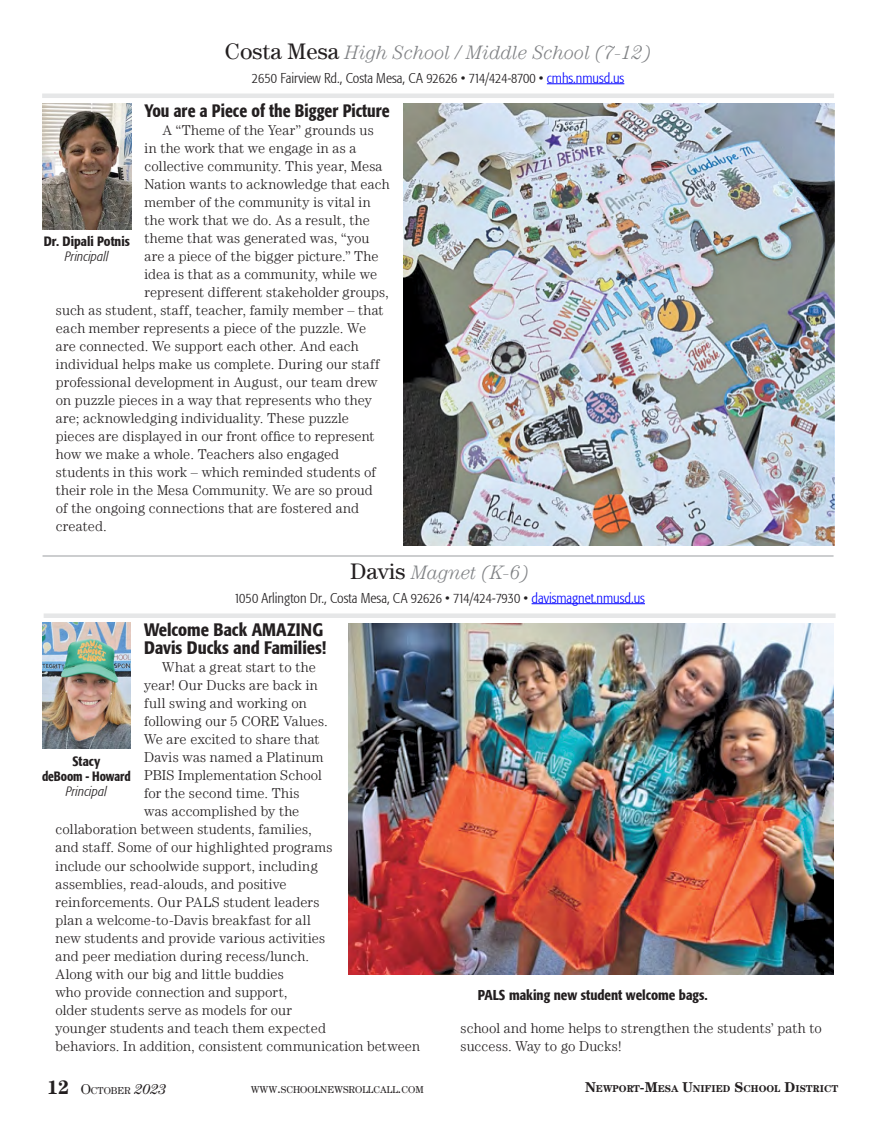
<style>
.page{position:relative;width:878px;height:1121px;background:#fff}
.page>*{position:absolute;margin:0;border:0;box-sizing:border-box;transform-origin:0 0}
.t1{font:italic 300 19.5px "Century LT";letter-spacing:-.005em;color:#808285}
.t2{font:500 condensed 18px/18px "Formata";color:#231f20}
.t3{font:500 condensed 18px "Formata";color:#231f20;scale:.95 1}
.t4{font:300 14.25px/18px "Century LT";letter-spacing:.01em;color:#231f20}
.t5{font:300 condensed 14.25px "Formata";color:#221f20}
.t6{font:500 condensed 14.25px "Formata";color:#231f20}
.t7{font:300 14.25px "Century LT";letter-spacing:.035em;color:#231f20}
.t8{font:500 condensed 13.5px/15px "Formata";color:#231f20;text-align:center}
.t9{font:italic 300 condensed 13.5px "Formata";letter-spacing:.005em;color:#231f20}
.t10{font:10.05px "Century LT";color:#231f20}
.t11{font:700 10.05px "Century LT";color:#231f20}
.s1{font-weight:400;font-style:normal;font-size:22.5px;color:#231f20}
.s2{color:#00f}
.s3{font-weight:700;font-size:19.5px}
.s4{font-size:14.25px}
.s5{font-style:italic;font-size:14.25px}
</style>
<div class="page">
<div style="left:42px;top:93px;width:792px;height:5px;background:#e6e7e8"></div>
<hr style="left:547px;top:83px;width:77px;height:1px;background:#00f">
<img style="left:43px;top:103px;width:88px;height:126px">
<div style="left:44px;top:613px;width:791px;height:5px;background:#e6e7e8"></div>
<hr style="left:531px;top:603px;width:114px;height:1px;background:#00f">
<img style="left:42px;top:623px;width:89px;height:126px">
<img style="left:404px;top:103px;width:430px;height:443px">
<img style="left:349px;top:624px;width:484px;height:351px">
<hr style="left:43px;top:555px;width:790px;height:1px;background:#bcbec0">
<h1 class="t1" style="left:225px;top:41px;width:428px"><span class="s1">Costa Mesa</span> High School / Middle School (7-12)</h1>
<p class="t5" style="left:252px;top:69px;width:374px">2650 Fairview Rd., Costa Mesa, CA 92626 • 714/424-8700 • <span class="s2">cmhs.nmusd.us</span></p>
<p class="t3" style="left:144px;top:99px;width:259px">You are a Piece of the Bigger Picture</p>
<p class="t4" style="left:162px;top:120px;width:213px">A “Theme of the Year” grounds us</p>
<p class="t4" style="left:144px;top:138px;width:213px">in the work that we engage in as a</p>
<p class="t4" style="left:144px;top:156px;width:239px">collective community. This year, Mesa</p>
<p class="t4" style="left:144px;top:174px;width:247px">Nation wants to acknowledge that each</p>
<p class="t4" style="left:144px;top:192px;width:227px">member of the community is vital in</p>
<p class="t4" style="left:144px;top:210px;width:227px">the work that we do. As a result, the</p>
<p class="t4" style="left:144px;top:228px;width:226px">theme that was generated was, “you</p>
<p class="t4" style="left:144px;top:246px;width:235px">are a piece of the bigger picture.” The</p>
<p class="t4" style="left:144px;top:264px;width:234px">idea is that as a community, while we</p>
<p class="t4" style="left:144px;top:282px;width:246px">represent different stakeholder groups,</p>
<p class="t4" style="left:56px;top:300px;width:329px">such as student, staff, teacher, family member – that</p>
<p class="t4" style="left:56px;top:318px;width:312px">each member represents a piece of the puzzle. We</p>
<p class="t4" style="left:56px;top:336px;width:304px">are connected. We support each other. And each</p>
<p class="t4" style="left:56px;top:354px;width:325px">individual helps make us complete. During our staff</p>
<p class="t4" style="left:56px;top:372px;width:323px">professional development in August, our team drew</p>
<p class="t4" style="left:56px;top:390px;width:317px">on puzzle pieces in a way that represents who they</p>
<p class="t4" style="left:56px;top:408px;width:294px">are; acknowledging individuality. These puzzle</p>
<p class="t4" style="left:56px;top:426px;width:320px">pieces are displayed in our front office to represent</p>
<p class="t4" style="left:56px;top:444px;width:285px">how we make a whole. Teachers also engaged</p>
<p class="t4" style="left:56px;top:462px;width:321px">students in this work – which reminded students of</p>
<p class="t4" style="left:56px;top:480px;width:318px">their role in the Mesa Community. We are so proud</p>
<p class="t4" style="left:56px;top:498px;width:304px">of the ongoing connections that are fostered and</p>
<p class="t4" style="left:56px;top:516px;width:52px">created.</p>
<p class="t8" style="left:44px;top:234px;width:88px">Dr. Dipali Potnis</p>
<p class="t9" style="left:65px;top:249px;width:45px">Principall</p>
<h1 class="t1" style="left:350px;top:561px;width:180px"><span class="s1">Davis</span> Magnet (K-6)</h1>
<p class="t5" style="left:234px;top:589px;width:412px">1050 Arlington Dr., Costa Mesa, CA 92626 • 714/424-7930 • <span class="s2">davismagnet.nmusd.us</span></p>
<p class="t2" style="left:144px;top:621px;width:184px">Welcome Back AMAZING<br>Davis Ducks and Families!</p>
<p class="t4" style="left:162px;top:658px;width:155px">What a great start to the</p>
<p class="t4" style="left:144px;top:676px;width:175px">year! Our Ducks are back in</p>
<p class="t7" style="left:144px;top:695px;width:164px">full swing and working on</p>
<p class="t4" style="left:144px;top:712px;width:185px">following our 5 CORE Values.</p>
<p class="t4" style="left:144px;top:730px;width:177px">We are excited to share that</p>
<p class="t4" style="left:144px;top:748px;width:181px">Davis was named a Platinum</p>
<p class="t4" style="left:144px;top:766px;width:179px">PBIS Implementation School</p>
<p class="t4" style="left:144px;top:784px;width:157px">for the second time. This</p>
<p class="t4" style="left:144px;top:802px;width:157px">was accomplished by the</p>
<p class="t4" style="left:55px;top:820px;width:258px">collaboration between students, families,</p>
<p class="t4" style="left:55px;top:838px;width:278px">and staff. Some of our highlighted programs</p>
<p class="t4" style="left:55px;top:856px;width:264px">include our schoolwide support, including</p>
<p class="t4" style="left:55px;top:874px;width:232px">assemblies, read-alouds, and positive</p>
<p class="t4" style="left:55px;top:892px;width:265px">reinforcements. Our PALS student leaders</p>
<p class="t4" style="left:55px;top:910px;width:257px">plan a welcome-to-Davis breakfast for all</p>
<p class="t4" style="left:55px;top:928px;width:271px">new students and provide various activities</p>
<p class="t4" style="left:55px;top:946px;width:255px">and peer mediation during recess/lunch.</p>
<p class="t4" style="left:55px;top:964px;width:230px">Along with our big and little buddies</p>
<p class="t4" style="left:55px;top:982px;width:233px">who provide connection and support,</p>
<p class="t4" style="left:55px;top:1000px;width:238px">older students serve as models for our</p>
<p class="t4" style="left:55px;top:1018px;width:272px">younger students and teach them expected</p>
<p class="t4" style="left:55px;top:1036px;width:366px">behaviors. In addition, consistent communication between</p>
<p class="t8" style="left:42px;top:754px;width:90px">Stacy<br>deBoom - Howard</p>
<p class="t9" style="left:66px;top:783px;width:42px">Principal</p>
<p class="t6" style="left:478px;top:986px;width:231px">PALS making new student welcome bags.</p>
<p class="t4" style="left:460px;top:1019px;width:363px">school and home helps to strengthen the students’ path to success. Way to go Ducks!</p>
<p class="t10" style="left:47px;top:1084px;width:121px"><span class="s3">12</span> <span class="s4">O</span>CTOBER <span class="s5">2023</span></p>
<p class="t10" style="left:251px;top:1084px;width:174px">WWW<span class="s4">.</span>SCHOOLNEWSROLLCALL<span class="s4">.</span>COM</p>
<p class="t11" style="left:585px;top:1082px;width:254px"><span class="s4">N</span>EWPORT<span class="s4">-M</span>ESA <span class="s4">U</span>NIFIED <span class="s4">S</span>CHOOL <span class="s4">D</span>ISTRICT</p>
</div>
